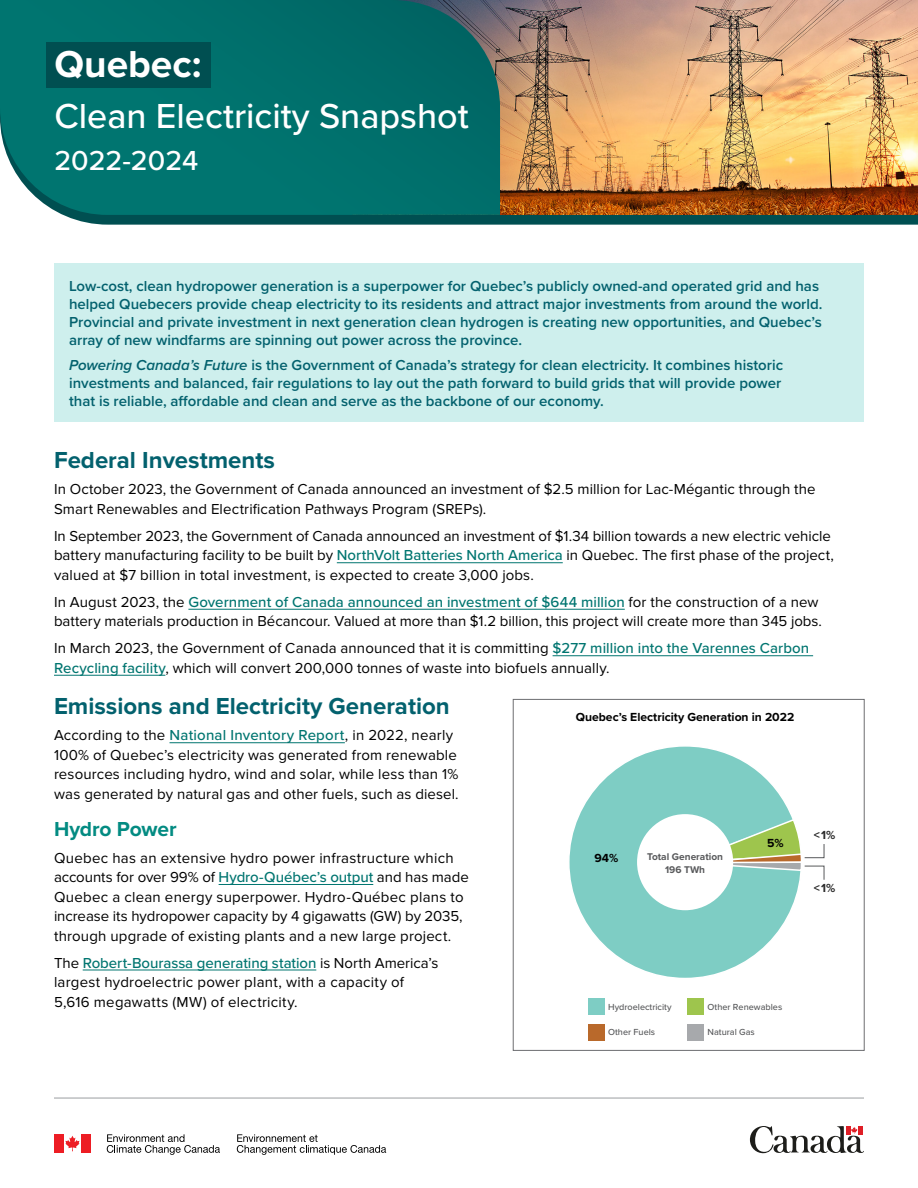
<style>
.page{position:relative;width:918px;height:1188px;background:#fff}
.page>*{position:absolute;margin:0;border:0;box-sizing:border-box;transform-origin:0 0}
.t1{font:700 38.85px "Proxima Nova";color:#fff}
.t2{font:500 36px "Proxima Nova";color:#fff}
.t3{font:500 28.5px "Proxima Nova";color:#fff}
.t4{font:700 24px "Proxima Nova";color:#03616e}
.t5{font:700 21px "Proxima Nova";letter-spacing:-.01em;color:#038b82}
.t6{font:15px/19.5px "Proxima Nova";letter-spacing:.005em;color:#000}
.t7{font:600 15px/18px "Proxima Nova";color:#03616e}
.t8{font:700 12.15px "Proxima Nova";color:#000}
.t9{font:700 12.15px "Proxima Nova";color:#282828}
.t10{font:700 10.05px/12.1px "Proxima Nova";color:#58595b;text-align:center}
.t11{font:500 9.15px "Proxima Nova";color:#58595b}
.s1{font-style:italic}
.s2{font-weight:500;color:#007570}
</style>
<div class="page">
<svg style="left:750px;top:1126px;width:114px;height:27px"></svg>
<svg style="left:65px;top:1136px;width:15px;height:15px"></svg>
<div style="left:54px;top:1134px;width:9px;height:19px;background:#ed1d24"></div>
<div style="left:82px;top:1134px;width:9px;height:19px;background:#ed1d24"></div>
<svg style="left:237px;top:1134px;width:149px;height:21px"></svg>
<svg style="left:107px;top:1134px;width:113px;height:21px"></svg>
<hr style="left:54px;top:1097px;width:810px;height:2px;background:#bcbec0">
<svg style="left:63px;top:215px;width:855px;height:10px;background:#0d585a"></svg>
<img style="left:500px;top:0;width:418px;height:215px">
<svg style="left:0;top:0;width:500px;height:215px;background:#06726e"></svg>
<div style="left:54px;top:264px;width:810px;height:158px;background:#ceefed"></div>
<hr style="left:337px;top:562px;width:226px;height:1px;background:#007570">
<hr style="left:188px;top:609px;width:437px;height:1px;background:#007570">
<hr style="left:553px;top:655px;width:260px;height:1px;background:#007570">
<hr style="left:54px;top:675px;width:111px;height:1px;background:#007570">
<hr style="left:170px;top:742px;width:175px;height:1px;background:#007570">
<hr style="left:219px;top:884px;width:154px;height:1px;background:#007570">
<hr style="left:83px;top:970px;width:233px;height:1px;background:#007570">
<div style="left:46px;top:42px;width:165px;height:46px;background:#004f51"></div>
<div style="left:588px;top:1024px;width:16px;height:16px;background:#b9692b"></div>
<div style="left:687px;top:999px;width:17px;height:16px;background:#9ec54d"></div>
<div style="left:588px;top:999px;width:16px;height:16px;background:#7ecdc4"></div>
<div style="left:687px;top:1024px;width:17px;height:16px;background:#a7a9ac"></div>
<svg style="left:569px;top:746px;width:231px;height:232px"></svg>
<div style="left:637px;top:814px;width:96px;height:96px;background:#fff;border-radius:50%"></div>
<svg style="left:704px;top:818px;width:121px;height:62px"></svg>
<div style="left:513px;top:699px;width:351px;height:352px;border:1px solid #6d6e71"></div>
<h1 class="t1" style="left:54px;top:42px;width:149px">Quebec:</h1>
<h2 class="t2" style="left:54px;top:89px;width:416px">Clean Electricity Snapshot</h2>
<h3 class="t3" style="left:54px;top:139px;width:145px">2022-2024</h3>
<p class="t7" style="left:69px;top:277px;width:755px">Low-cost, clean hydropower generation is a superpower for Quebec’s publicly owned-and operated grid and has helped Quebecers provide cheap electricity to its residents and attract major investments from around the world.<br>Provincial and private investment in next generation clean hydrogen is creating new opportunities, and Quebec’s array of new windfarms are spinning out power across the province.</p>
<p class="t7" style="left:69px;top:356px;width:716px;text-align:justify"><span class="s1">Powering Canada’s Future</span> is the Government of Canada’s strategy for clean electricity. It combines historic investments and balanced, fair regulations to lay out the path forward to build grids that will provide power that is reliable, affordable and clean and serve as the backbone of our economy.</p>
<h3 class="t4" style="left:54px;top:446px;width:222px">Federal Investments</h3>
<p class="t6" style="left:54px;top:480px;width:763px">In October 2023, the Government of Canada announced an investment of $2.5 million for Lac‑Mégantic through the<br>Smart Renewables and Electrification Pathways Program (SREPs).</p>
<p class="t6" style="left:54px;top:527px;width:781px">In September 2023, the Government of Canada announced an investment of $1.34 billion towards a new electric vehicle battery manufacturing facility to be built by <span class="s2">NorthVolt Batteries North America</span> in Quebec. The first phase of the project, valued at $7 billion in total investment, is expected to create 3,000 jobs.</p>
<p class="t6" style="left:54px;top:593px;width:770px">In August 2023, the <span class="s2">Government of Canada announced an investment of $644 million</span> for the construction of a new battery materials production in Bécancour. Valued at more than $1.2 billion, this project will create more than 345 jobs.</p>
<p class="t6" style="left:54px;top:639px;width:757px">In March 2023, the Government of Canada announced that it is committing <span class="s2">$277 million into the Varennes Carbon<br>Recycling facility</span>, which will convert 200,000 tonnes of waste into biofuels annually.</p>
<h3 class="t4" style="left:54px;top:692px;width:397px">Emissions and Electricity Generation</h3>
<p class="t6" style="left:54px;top:726px;width:406px">According to the <span class="s2">National Inventory Report</span>, in 2022, nearly 100% of Quebec’s electricity was generated from renewable resources including hydro, wind and solar, while less than 1% was generated by natural gas and other fuels, such as diesel.</p>
<h3 class="t5" style="left:54px;top:817px;width:124px">Hydro Power</h3>
<p class="t6" style="left:54px;top:849px;width:416px">Quebec has an extensive hydro power infrastructure which accounts for over 99% of <span class="s2">Hydro-Québec’s output</span> and has made Quebec a clean energy superpower. Hydro-Québec plans to increase its hydropower capacity by 4 gigawatts (GW) by 2035, through upgrade of existing plants and a new large project.</p>
<p class="t6" style="left:54px;top:954px;width:386px">The <span class="s2">Robert-Bourassa generating station</span> is North America’s largest hydroelectric power plant, with a capacity of<br>5,616 megawatts (MW) of electricity.</p>
<p class="t8" style="left:576px;top:707px;width:220px">Quebec’s Electricity Generation in 2022</p>
<p class="t9" style="left:814px;top:826px;width:23px">&lt;1%</p>
<p class="t8" style="left:767px;top:834px;width:18px">5%</p>
<p class="t10" style="left:647px;top:851px;width:77px">Total Generation<br>196 TWh</p>
<p class="t8" style="left:595px;top:849px;width:25px">94%</p>
<p class="t9" style="left:814px;top:879px;width:23px">&lt;1%</p>
<p class="t11" style="left:608px;top:1000px;width:65px">Hydroelectricity</p>
<p class="t11" style="left:708px;top:1000px;width:76px">Other Renewables</p>
<p class="t11" style="left:708px;top:1026px;width:49px">Natural Gas</p>
<p class="t11" style="left:608px;top:1026px;width:49px">Other Fuels</p>
</div>
